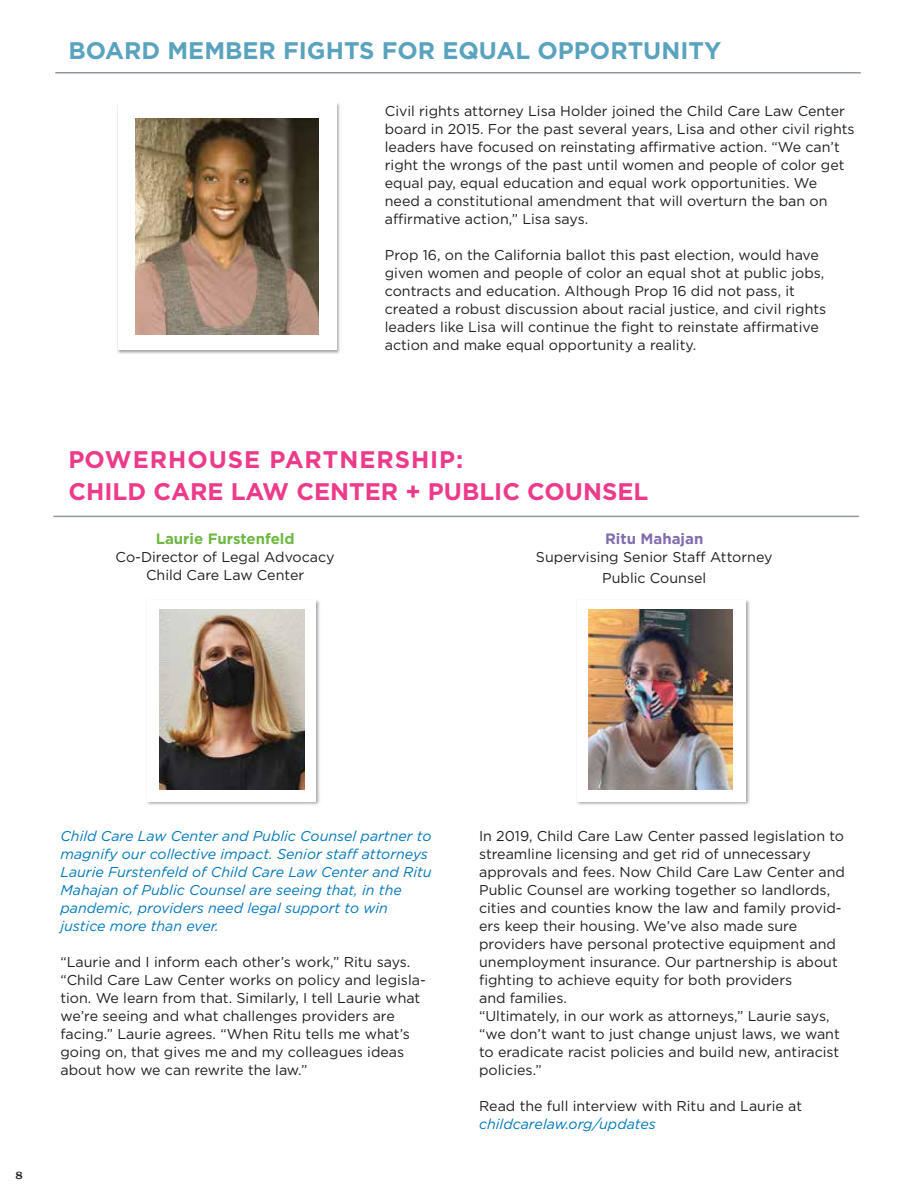
<style>
.page{position:relative;width:918px;height:1188px;background:#fff}
.page>*{position:absolute;margin:0;border:0;box-sizing:border-box;transform-origin:0 0}
.t1{font:700 24px/31.5px "Gotham";color:#ed3a8b}
.t2{font:700 24px "Gotham";color:#5aa3be}
.t3{font:700 15px "Gotham";color:#6fb844}
.t4{font:700 15px "Gotham";color:#826db0}
.t5{font:14.25px/18px "Gotham";color:#231f20}
.t6{font:italic 14.25px/18px "Gotham";color:#0077ba}
.t7{font:12px "Clarendon";color:#231f20}
</style>
<div class="page">
<img style="left:117px;top:103px;width:223px;height:251px">
<div style="left:118px;top:103px;width:218px;height:247px;background:#fff"></div>
<img style="left:577px;top:600px;width:173px;height:205px">
<div style="left:577px;top:600px;width:169px;height:201px;background:#fff"></div>
<hr style="left:55px;top:72px;width:806px;height:1px;background:#90989c">
<hr style="left:53px;top:516px;width:806px;height:1px;background:#90989c">
<img style="left:589px;top:609px;width:144px;height:181px">
<img style="left:147px;top:600px;width:173px;height:205px">
<div style="left:147px;top:600px;width:169px;height:201px;background:#fff"></div>
<img style="left:160px;top:609px;width:144px;height:181px">
<img style="left:135px;top:118px;width:183px;height:216px">
<h1 class="t2" style="left:69px;top:37px;width:654px">BOARD MEMBER FIGHTS FOR EQUAL OPPORTUNITY</h1>
<p class="t5" style="left:385px;top:102px;width:471px">Civil rights attorney Lisa Holder joined the Child Care Law Center board in 2015. For the past several years, Lisa and other civil rights leaders have focused on reinstating affirmative action. “We can’t right the wrongs of the past until women and people of color get equal pay, equal education and equal work opportunities. We need a constitutional amendment that will overturn the ban on affirmative action,” Lisa says.</p>
<p class="t5" style="left:385px;top:246px;width:443px">Prop 16, on the California ballot this past election, would have given women and people of color an equal shot at public jobs, contracts and education. Although Prop 16 did not pass, it created a robust discussion about racial justice, and civil rights leaders like Lisa will continue the fight to reinstate affirmative action and make equal opportunity a reality.</p>
<h1 class="t1" style="left:69px;top:443px;width:581px">POWERHOUSE PARTNERSHIP:<br>CHILD CARE LAW CENTER + PUBLIC COUNSEL</h1>
<p class="t3" style="left:156px;top:530px;width:140px">Laurie Furstenfeld</p>
<p class="t4" style="left:605px;top:530px;width:100px">Ritu Mahajan</p>
<p class="t5" style="left:116px;top:548px;width:221px;text-align:center">Co-Director of Legal Advocacy<br>Child Care Law Center</p>
<p class="t5" style="left:536px;top:546px;width:238px;line-height:21px;text-align:center">Supervising Senior Staff Attorney<br>Public Counsel</p>
<p class="t6" style="left:60px;top:827px;width:373px">Child Care Law Center and Public Counsel partner to magnify our collective impact. Senior staff attorneys Laurie Furstenfeld of Child Care Law Center and Ritu Mahajan of Public Counsel are seeing that, in the pandemic, providers need legal support to win justice more than ever.</p>
<p class="t5" style="left:60px;top:952px;width:367px">“Laurie and I inform each other’s work,” Ritu says. “Child Care Law Center works on policy and legisla&shy;tion. We learn from that. Similarly, I tell Laurie what we’re seeing and what challenges providers are facing.” Laurie agrees. “When Ritu tells me what’s going on, that gives me and my colleagues ideas about how we can rewrite the law.”</p>
<p class="t7" style="left:16px;top:1168px;width:9px">8</p>
<p class="t5" style="left:479px;top:826px;width:367px">In 2019, Child Care Law Center passed legislation to streamline licensing and get rid of unnecessary approvals and fees. Now Child Care Law Center and Public Counsel are working together so landlords, cities and counties know the law and family provid&shy;ers keep their housing. We’ve also made sure providers have personal protective equipment and unemployment insurance. Our partnership is about fighting to achieve equity for both providers<br>and families.<br>“Ultimately, in our work as attorneys,” Laurie says, “we don’t want to just change unjust laws, we want to eradicate racist policies and build new, antiracist policies.”</p>
<p class="t5" style="left:479px;top:1096px;width:325px">Read the full interview with Ritu and Laurie at</p>
<p class="t6" style="left:479px;top:1115px;width:178px">childcarelaw.org/updates</p>
</div>
